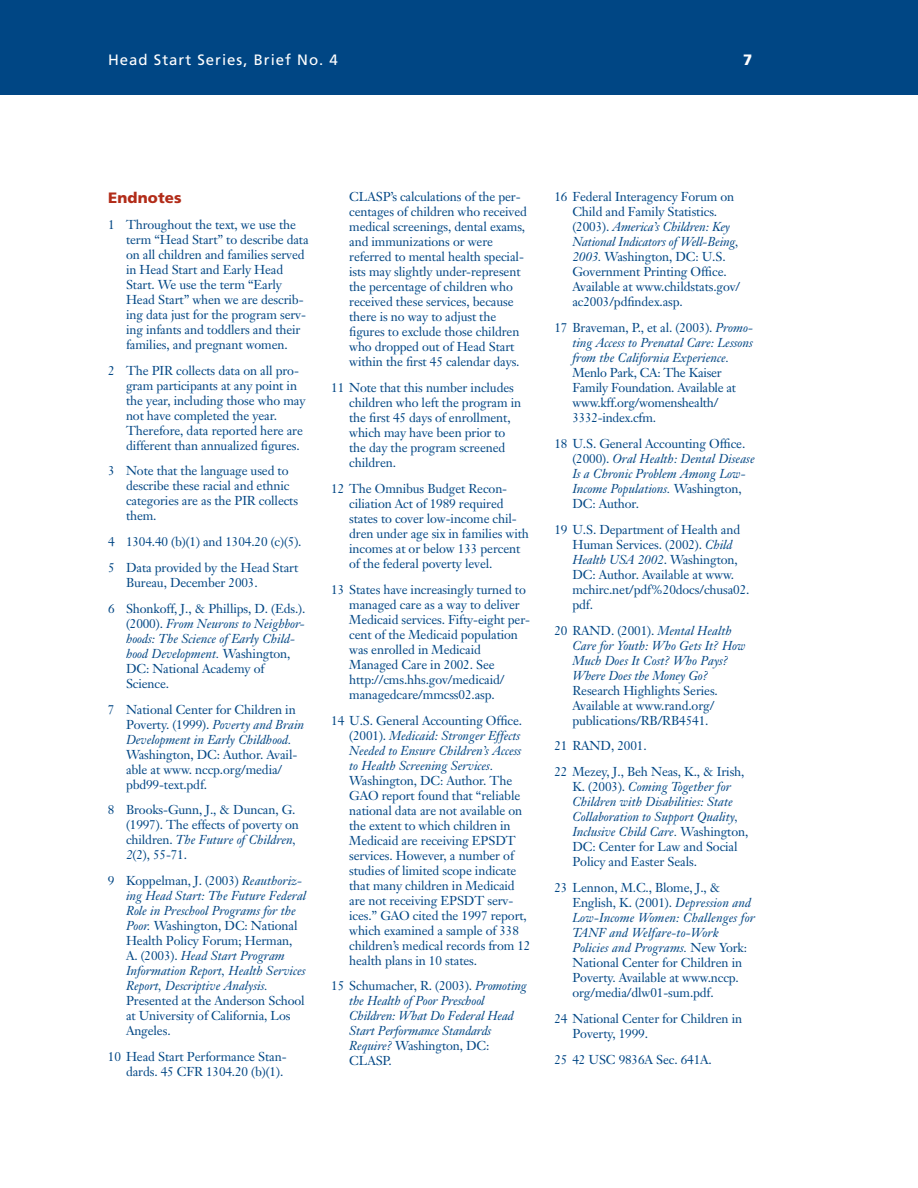
<style>
.page{position:relative;width:918px;height:1188px;background:#fff}
.page>*{position:absolute;margin:0;border:0;box-sizing:border-box;transform-origin:0 0}
.t1{font:15px "Frutiger";letter-spacing:.065em;color:#fff}
.t2{font:900 15px "Frutiger";letter-spacing:.01em;color:#b22c19}
.t3{font:900 15px "Frutiger";color:#fff}
.t4{font:12.75px/15px "Janson Text";letter-spacing:-.01em;color:#004684}
.t5{font:italic 12.75px/15px "Janson Text";color:#004684}
.s1{font-style:normal}
.s2{font-style:italic}
</style>
<div class="page">
<div style="left:0;top:0;width:918px;height:94px;background:#004684"></div>
<p class="t1" style="left:108px;top:54px;width:231px">Head Start Series, Brief No. 4</p>
<p class="t3" style="left:743px;top:54px;width:11px">7</p>
<p class="t2" style="left:108px;top:192px;width:75px">Endnotes</p>
<p class="t4" style="left:126px;top:218px;width:184px;text-indent:-18px">1 Throughout the text, we use the term “Head Start” to describe data on all children and families served in Head Start and Early Head<br>Start. We use the term “Early<br>Head Start” when we are describ&shy;ing data just for the program serv&shy;ing infants and toddlers and their families, and pregnant women.</p>
<p class="t4" style="left:126px;top:364px;width:181px;text-indent:-18px">2 The PIR collects data on all pro&shy;gram participants at any point in the year, including those who may not have completed the year.<br>Therefore, data reported here are different than annualized figures.</p>
<p class="t4" style="left:126px;top:465px;width:174px;text-indent:-18px">3 Note that the language used to describe these racial and ethnic categories are as the PIR collects them.</p>
<p class="t4" style="left:108px;top:530px;width:195px;line-height:25.8px">4 1304.40 (b)(1) and 1304.20 (c)(5).<br>5 Data provided by the Head Start</p>
<p class="t4" style="left:108px;top:571px;width:199px;line-height:25.8px;text-indent:18px">Bureau, December 2003.<br>6 Shonkoff, J., &amp; Phillips, D. (Eds.).</p>
<p class="t5" style="left:126px;top:617px;width:180px"><span class="s1">(2000).</span> From Neurons to Neighbor&shy;hoods: The Science of Early Child&shy;hood Development. <span class="s1">Washington,<br>DC: National Academy of<br>Science.</span></p>
<p class="t4" style="left:126px;top:703px;width:180px;text-indent:-18px">7 National Center for Children in<br>Poverty. (1999). <span class="s2">Poverty and Brain<br>Development in Early Childhood.</span></p>
<p class="t4" style="left:126px;top:748px;width:173px">Washington, DC: Author. Avail&shy;able at www. nccp.org/media/ pbd99-text.pdf.</p>
<p class="t4" style="left:126px;top:804px;width:175px;text-indent:-18px">8 Brooks-Gunn, J., &amp; Duncan, G. (1997). The effects of poverty on children. <span class="s2">The Future of Children,<br>2</span>(2), 55-71.</p>
<p class="t5" style="left:126px;top:875px;width:182px;text-indent:-18px"><span class="s1">9 Koppelman, J. (2003)</span> Reauthoriz&shy;ing Head Start: The Future Federal Role in Preschool Programs for the Poor. <span class="s1">Washington, DC: National Health Policy Forum; Herman, A. (2003).</span> Head Start Program Information Report, Health Services Report, Descriptive Analysis.</p>
<p class="t4" style="left:126px;top:994px;width:180px">Presented at the Anderson School at University of California, Los<br>Angeles.</p>
<p class="t4" style="left:108px;top:1050px;width:180px;text-align:right">10 Head Start Performance Stan&shy;dards. 45 CFR 1304.20 (b)(1).</p>
<p class="t4" style="left:349px;top:191px;width:179px">CLASP’s calculations of the per&shy;centages of children who received medical screenings, dental exams, and immunizations or were referred to mental health special&shy;ists may slightly under-represent the percentage of children who received these services, because there is no way to adjust the figures to exclude those children who dropped out of Head Start within the first 45 calendar days.</p>
<p class="t4" style="left:349px;top:382px;width:174px;text-indent:-18px">11 Note that this number includes children who left the program in the first 45 days of enrollment, which may have been prior to the day the program screened children.</p>
<p class="t4" style="left:349px;top:482px;width:181px;text-indent:-18px">12 The Omnibus Budget Recon&shy;ciliation Act of 1989 required states to cover low-income chil&shy;dren under age six in families with incomes at or below 133 percent of the federal poverty level.</p>
<p class="t4" style="left:349px;top:583px;width:183px;text-indent:-18px">13 States have increasingly turned to managed care as a way to deliver<br>Medicaid services. Fifty-eight per&shy;cent of the Medicaid population was enrolled in Medicaid<br>Managed Care in 2002. See http://cms.hhs.gov/medicaid/ managedcare/mmcss02.asp.</p>
<p class="t5" style="left:349px;top:714px;width:174px;text-indent:-18px"><span class="s1">14 U.S. General Accounting Office. (2001).</span> Medicaid: Stronger Effects Needed to Ensure Children’s Access to Health Screening Services.</p>
<p class="t4" style="left:349px;top:774px;width:183px">Washington, DC: Author. The<br>GAO report found that “reliable national data are not available on the extent to which children in<br>Medicaid are receiving EPSDT services. However, a number of studies of limited scope indicate that many children in Medicaid are not receiving EPSDT serv&shy;ices.” GAO cited the 1997 report, which examined a sample of 338 children’s medical records from 12 health plans in 10 states.</p>
<p class="t5" style="left:349px;top:980px;width:179px;text-indent:-18px"><span class="s1">15 Schumacher, R. (2003).</span> Promoting the Health of Poor Preschool<br>Children: What Do Federal Head<br>Start Performance Standards<br>Require? <span class="s1">Washington, DC:<br>CLASP.</span></p>
<p class="t4" style="left:572px;top:191px;width:169px;text-indent:-18px">16 Federal Interagency Forum on<br>Child and Family Statistics. (2003). <span class="s2">America’s Children: Key<br>National Indicators of Well-Being,<br>2003.</span> Washington, DC: U.S.<br>Government Printing Office.<br>Available at www.childstats.gov/ ac2003/pdfindex.asp.</p>
<p class="t5" style="left:572px;top:322px;width:182px;text-align:justify;text-indent:-18px"><span class="s1">17 Braveman, P., et al. (2003).</span> Promo&shy;ting Access to Prenatal Care: Lessons from the California Experience.</p>
<p class="t4" style="left:572px;top:367px;width:165px">Menlo Park, CA: The Kaiser<br>Family Foundation. Available at www.kff.org/womenshealth/<br>3332-index.cfm.</p>
<p class="t5" style="left:572px;top:438px;width:184px;text-indent:-18px"><span class="s1">18 U.S. General Accounting Office. (2000).</span> Oral Health: Dental Disease<br>Is a Chronic Problem Among Low-<br>Income Populations. <span class="s1">Washington,<br>DC: Author.</span></p>
<p class="t4" style="left:572px;top:523px;width:179px;text-indent:-18px">19 U.S. Department of Health and<br>Human Services. (2002). <span class="s2">Child<br>Health USA 2002</span>. Washington,<br>DC: Author. Available at www. mchirc.net/pdf%20docs/chusa02. pdf.</p>
<p class="t5" style="left:572px;top:624px;width:175px;text-indent:-18px"><span class="s1">20 RAND. (2001).</span> Mental Health<br>Care for Youth: Who Gets It? How<br>Much Does It Cost? Who Pays?<br>Where Does the Money Go?</p>
<p class="t4" style="left:572px;top:684px;width:147px">Research Highlights Series.<br>Available at www.rand.org/ publications/RB/RB4541.</p>
<p class="t4" style="left:554px;top:734px;width:192px;line-height:25.8px">21 RAND, 2001.<br>22 Mezey, J., Beh Neas, K., &amp; Irish,</p>
<p class="t5" style="left:572px;top:781px;width:177px"><span class="s1">K. (2003).</span> Coming Together for<br>Children with Disabilities: State<br>Collaboration to Support Quality,<br>Inclusive Child Care. <span class="s1">Washington,<br>DC: Center for Law and Social<br>Policy and Easter Seals.</span></p>
<p class="t4" style="left:572px;top:881px;width:184px;text-indent:-18px">23 Lennon, M.C., Blome, J., &amp;<br>English, K. (2001). <span class="s2">Depression and<br>Low-Income Women: Challenges for<br>TANF and Welfare-to-Work<br>Policies and Programs.</span> New York:<br>National Center for Children in<br>Poverty. Available at www.nccp. org/media/dlw01-sum.pdf.</p>
<p class="t4" style="left:572px;top:1012px;width:171px;text-indent:-18px">24 National Center for Children in<br>Poverty, 1999.</p>
<p class="t4" style="left:554px;top:1053px;width:159px">25 42 USC 9836A Sec. 641A.</p>
</div>
